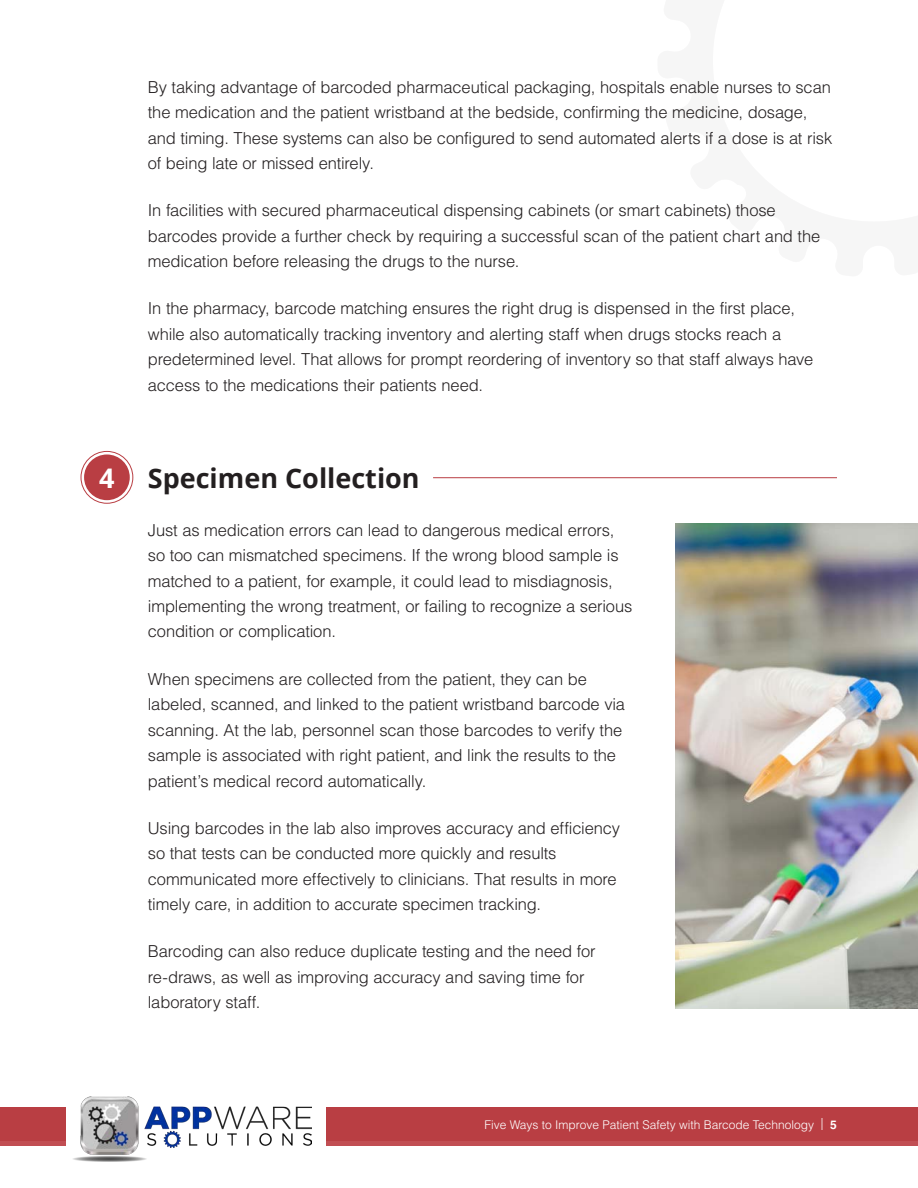
<style>
.page{position:relative;width:918px;height:1188px;background:#fff}
.page>*{position:absolute;margin:0;border:0;box-sizing:border-box;transform-origin:0 0}
.t1{font:700 27px "Open Sans";color:#231f20}
.t2{font:700 27px "Open Sans";color:#fff}
.t3{font:300 16.5px/25.5px "Helvetica LT Std";letter-spacing:-.01em;color:#231f20}
.t4{font:300 12px "Helvetica LT Std";color:#fff}
.s1{font-weight:700}
</style>
<div class="page">
<div style="left:0;top:1141px;width:918px;height:5px;background:#c14e53"></div>
<div style="left:0;top:1108px;width:918px;height:33px;background:#b93e43"></div>
<div style="left:66px;top:1097px;width:260px;height:91px;background:#fff"></div>
<img style="left:73px;top:1097px;width:238px;height:65px">
<div style="left:81px;top:451px;width:52px;height:53px;border:1px solid #b93e43;border-radius:50%"></div>
<div style="left:84px;top:454px;width:46px;height:46px;background:#b93e43;border-radius:50%"></div>
<hr style="left:433px;top:477px;width:404px;height:1px;background:#b93e43">
<img style="left:675px;top:524px;width:243px;height:484px">
<p class="t3" style="left:148px;top:74px;width:686px">By taking advantage of barcoded pharmaceutical packaging, hospitals enable nurses to scan the medication and the patient wristband at the bedside, confirming the medicine, dosage, and timing. These systems can also be configured to send automated alerts if a dose is at risk of being late or missed entirely.</p>
<p class="t3" style="left:148px;top:198px;width:674px">In facilities with secured pharmaceutical dispensing cabinets (or smart cabinets) those barcodes provide a further check by requiring a successful scan of the patient chart and the medication before releasing the drugs to the nurse.</p>
<p class="t3" style="left:148px;top:296px;width:667px">In the pharmacy, barcode matching ensures the right drug is dispensed in the first place, while also automatically tracking inventory and alerting staff when drugs stocks reach a predetermined level. That allows for prompt reordering of inventory so that staff always have access to the medications their patients need.</p>
<p class="t2" style="left:99px;top:459px;width:17px">4</p>
<p class="t1" style="left:148px;top:459px;width:273px">Specimen Collection</p>
<p class="t3" style="left:148px;top:517px;width:486px">Just as medication errors can lead to dangerous medical errors, so too can mismatched specimens. If the wrong blood sample is matched to a patient, for example, it could lead to misdiagnosis, implementing the wrong treatment, or failing to recognize a serious condition or complication.</p>
<p class="t3" style="left:148px;top:666px;width:479px">When specimens are collected from the patient, they can be labeled, scanned, and linked to the patient wristband barcode via scanning. At the lab, personnel scan those barcodes to verify the sample is associated with right patient, and link the results to the patient’s medical record automatically.</p>
<p class="t3" style="left:148px;top:815px;width:474px">Using barcodes in the lab also improves accuracy and efficiency so that tests can be conducted more quickly and results communicated more effectively to clinicians. That results in more timely care, in addition to accurate specimen tracking.</p>
<p class="t3" style="left:148px;top:938px;width:449px">Barcoding can also reduce duplicate testing and the need for re-draws, as well as improving accuracy and saving time for laboratory staff.</p>
<p class="t4" style="left:484px;top:1117px;width:354px">Five Ways to Improve Patient Safety with Barcode Technology | <span class="s1">5</span></p>
</div>
